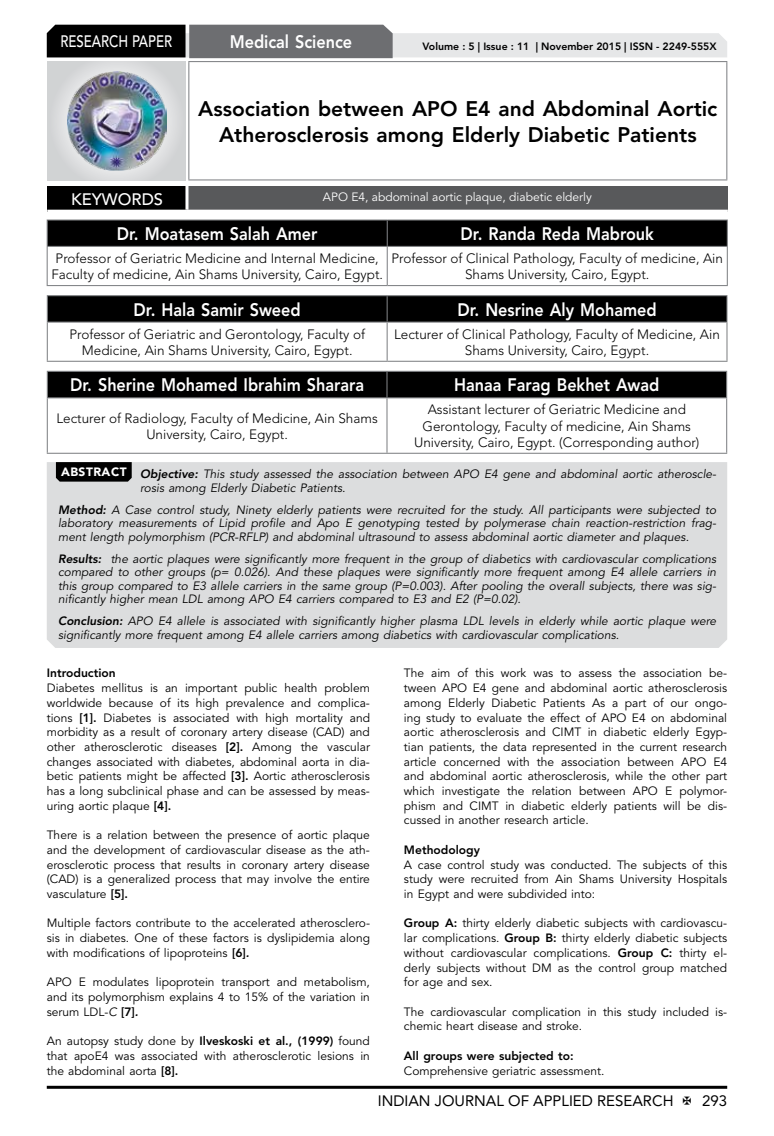
<style>
.page{position:relative;width:774px;height:1136px;background:#fff}
.page>*{position:absolute;margin:0;border:0;box-sizing:border-box;transform-origin:0 0}
.t1{font:800 21px/26.2px "Avenir LT Std";color:#000;text-align:center}
.t2{font:800 18px "Avenir LT Std";color:#fff;scale:.9 1}
.t3{font:500 16.5px "Avenir LT Std";color:#fff;scale:.8 1}
.t4{font:500 16.5px "Avenir LT Std";color:#fff}
.t5{font:15px "Avenir LT Std";color:#000}
.t6{font:300 13.5px/16.2px "Avenir LT Std";color:#000;text-align:center}
.t7{font:12px/14.7px "Avenir LT Std";color:#000;text-align:justify}
.t8{font:italic 12px/13.5px "Avenir LT Std";color:#000}
.t9{font:800 12px "Avenir LT Std";color:#000}
.t10{font:12px "Avenir LT Std";color:#fff}
.t11{font:800 10.5px "Avenir LT Std";color:#000}
.s1{font-weight:800}
.s2{font-weight:800;font-style:italic}
.s3{font-style:italic}
</style>
<div class="page">
<hr style="left:47px;top:1085px;width:680px;height:3px;background:#000">
<div style="left:48px;top:62px;width:137px;height:118px;background:linear-gradient(to right,#d9dadb,#d9dadb)"></div>
<img style="left:68px;top:71px;width:99px;height:100px">
<svg style="left:47px;top:25px;width:680px;height:33px;background:#979899"></svg>
<hr style="left:188px;top:61px;width:539px;height:1px;background:#808285">
<hr style="left:188px;top:62px;width:1px;height:117px;background:#808285">
<hr style="left:726px;top:62px;width:1px;height:117px;background:#808285">
<hr style="left:188px;top:179px;width:539px;height:1px;background:#808285">
<hr style="left:47px;top:219px;width:340px;height:1px;background:#808285">
<hr style="left:387px;top:219px;width:341px;height:1px;background:#808285">
<svg style="left:47px;top:220px;width:681px;height:26px;background:#030304"></svg>
<hr style="left:47px;top:246px;width:340px;height:1px;background:#808285">
<hr style="left:47px;top:247px;width:1px;height:38px;background:#808285">
<hr style="left:387px;top:246px;width:341px;height:1px;background:#808285">
<hr style="left:387px;top:247px;width:1px;height:38px;background:#808285">
<hr style="left:727px;top:247px;width:1px;height:38px;background:#808285">
<hr style="left:47px;top:285px;width:340px;height:1px;background:#808285">
<hr style="left:387px;top:285px;width:341px;height:1px;background:#808285">
<hr style="left:47px;top:295px;width:340px;height:1px;background:#808285">
<hr style="left:387px;top:295px;width:340px;height:1px;background:#808285">
<div style="left:47px;top:296px;width:680px;height:25px;background:#000"></div>
<hr style="left:47px;top:321px;width:340px;height:1px;background:#808285">
<hr style="left:47px;top:322px;width:1px;height:39px;background:#808285">
<hr style="left:387px;top:321px;width:340px;height:1px;background:#808285">
<hr style="left:387px;top:322px;width:1px;height:39px;background:#808285">
<hr style="left:726px;top:322px;width:1px;height:39px;background:#808285">
<hr style="left:47px;top:361px;width:340px;height:1px;background:#808285">
<hr style="left:387px;top:361px;width:340px;height:1px;background:#808285">
<div style="left:47px;top:371px;width:680px;height:26px;background:#000"></div>
<hr style="left:47px;top:397px;width:340px;height:1px;background:#808285">
<hr style="left:47px;top:398px;width:1px;height:54px;background:#808285">
<hr style="left:387px;top:397px;width:340px;height:1px;background:#808285">
<hr style="left:386px;top:398px;width:1px;height:54px;background:#808285">
<hr style="left:726px;top:398px;width:1px;height:54px;background:#808285">
<hr style="left:47px;top:452px;width:340px;height:2px;background:#808285">
<hr style="left:387px;top:452px;width:340px;height:2px;background:#808285">
<div style="left:47px;top:186px;width:140px;height:25px;background:#000"></div>
<div style="left:187px;top:186px;width:541px;height:25px;background:#58595b"></div>
<hr style="left:185px;top:186px;width:3px;height:24px;background:#fff">
<hr style="left:47px;top:210px;width:140px;height:3px;background:#fff">
<hr style="left:187px;top:210px;width:541px;height:3px;background:#fff">
<div style="left:47px;top:462px;width:680px;height:186px;background:#dcddde"></div>
<svg style="left:56px;top:462px;width:76px;height:19px"></svg>
<h3 class="t3" style="left:60px;top:32px;width:139px">RESEARCH PAPER</h3>
<h2 class="t2" style="left:230px;top:31px;width:138px">Medical Science</h2>
<p class="t11" style="left:422px;top:41px;width:296px">Volume : 5 | Issue : 11 | November 2015 | ISSN - 2249-555X</p>
<h1 class="t1" style="left:198px;top:95px;width:521px">Association between APO E4 and Abdominal Aortic<br>Atherosclerosis among Elderly Diabetic Patients</h1>
<h3 class="t4" style="left:71px;top:189px;width:94px">KEYWORDS</h3>
<p class="t10" style="left:323px;top:190px;width:270px">APO E4, abdominal aortic plaque, diabetic elderly</p>
<h2 class="t2" style="left:117px;top:223px;width:224px">Dr. Moatasem Salah Amer</h2>
<h2 class="t2" style="left:461px;top:223px;width:216px">Dr. Randa Reda Mabrouk</h2>
<p class="t6" style="left:51px;top:250px;width:333px">Professor of Geriatric Medicine and Internal Medicine,<br>Faculty of medicine, Ain Shams University, Cairo, Egypt.</p>
<p class="t6" style="left:391px;top:250px;width:333px">Professor of Clinical Pathology, Faculty of medicine, Ain<br>Shams University, Cairo, Egypt.</p>
<h2 class="t2" style="left:134px;top:299px;width:187px">Dr. Hala Samir Sweed</h2>
<h2 class="t2" style="left:457px;top:299px;width:223px">Dr. Nesrine Aly Mohamed</h2>
<p class="t6" style="left:69px;top:326px;width:297px">Professor of Geriatric and Gerontology, Faculty of<br>Medicine, Ain Shams University, Cairo, Egypt.</p>
<p class="t6" style="left:394px;top:326px;width:327px">Lecturer of Clinical Pathology, Faculty of Medicine, Ain<br>Shams University, Cairo, Egypt.</p>
<h2 class="t2" style="left:70px;top:374px;width:328px">Dr. Sherine Mohamed Ibrahim Sharara</h2>
<h2 class="t2" style="left:454px;top:374px;width:229px">Hanaa Farag Bekhet Awad</h2>
<p class="t6" style="left:57px;top:410px;width:323px">Lecturer of Radiology, Faculty of Medicine, Ain Shams<br>University, Cairo, Egypt.</p>
<p class="t6" style="left:414px;top:402px;width:287px">Assistant lecturer of Geriatric Medicine and<br>Gerontology, Faculty of medicine, Ain Shams<br>University, Cairo, Egypt. (Corresponding author)</p>
<p class="t8" style="left:140px;top:468px;width:577px;text-indent:-79px"><sup>ABSTRACT</sup> <span class="s1">Objective:</span> This study assessed the association between APO E4 gene and abdominal aortic atheroscle&shy;rosis among Elderly Diabetic Patients.</p>
<p class="t8" style="left:58px;top:503px;width:660px;text-align:justify"><span class="s1">Method:</span> A Case control study, Ninety elderly patients were recruited for the study. All participants were subjected to laboratory measurements of Lipid profile and Apo E genotyping tested by polymerase chain reaction-restriction frag&shy;ment length polymorphism (PCR-RFLP) and abdominal ultrasound to assess abdominal aortic diameter and plaques.</p>
<p class="t8" style="left:58px;top:552px;width:660px;text-align:justify"><span class="s1">Results:</span> the aortic plaques were significantly more frequent in the group of diabetics with cardiovascular complications compared to other groups (p= 0.026). And these plaques were significantly more frequent among E4 allele carriers in this group compared to E3 allele carriers in the same group (P=0.003). After pooling the overall subjects, there was sig&shy;nificantly higher mean LDL among APO E4 carriers compared to E3 and E2 (P=0.02).</p>
<p class="t8" style="left:58px;top:615px;width:660px"><span class="s1">Conclusion:</span> APO E4 allele is associated with significantly higher plasma LDL levels in elderly while aortic plaque were significantly more frequent among E4 allele carriers among diabetics with cardiovascular complications.</p>
<p class="t9" style="left:47px;top:666px;width:70px">Introduction</p>
<p class="t7" style="left:47px;top:681px;width:325px">Diabetes mellitus is an important public health problem worldwide because of its high prevalence and complica&shy;tions <span class="s1">[1].</span> Diabetes is associated with high mortality and morbidity as a result of coronary artery disease (CAD) and other atherosclerotic diseases <span class="s1">[2].</span> Among the vascular changes associated with diabetes, abdominal aorta in dia&shy;betic patients might be affected <span class="s1">[3].</span> Aortic atherosclerosis has a long subclinical phase and can be assessed by meas&shy;uring aortic plaque <span class="s1">[4].</span></p>
<p class="t7" style="left:47px;top:828px;width:325px">There is a relation between the presence of aortic plaque and the development of cardiovascular disease as the ath&shy;erosclerotic process that results in coronary artery disease (CAD) is a generalized process that may involve the entire vasculature <span class="s1">[5].</span></p>
<p class="t7" style="left:47px;top:916px;width:325px">Multiple factors contribute to the accelerated atherosclero&shy;sis in diabetes. One of these factors is dyslipidemia along with modifications of lipoproteins <span class="s1">[6]</span><span class="s2">.</span></p>
<p class="t7" style="left:47px;top:975px;width:325px">APO E modulates lipoprotein transport and metabolism, and its polymorphism explains 4 to 15% of the variation in serum LDL-<span class="s3">C</span> <span class="s1">[7]</span><span class="s2">.</span></p>
<p class="t7" style="left:47px;top:1033px;width:325px">An autopsy study done by <span class="s1">Ilveskoski et al., (1999)</span> found that apoE4 was associated with atherosclerotic lesions in the abdominal aorta <span class="s1">[8].</span></p>
<p class="t7" style="left:404px;top:666px;width:325px">The aim of this work was to assess the association be&shy;tween APO E4 gene and abdominal aortic atherosclerosis among Elderly Diabetic Patients As a part of our ongo&shy;ing study to evaluate the effect of APO E4 on abdominal aortic atherosclerosis and CIMT in diabetic elderly Egyp&shy;tian patients, the data represented in the current research article concerned with the association between APO E4 and abdominal aortic atherosclerosis, while the other part which investigate the relation between APO E polymor&shy;phism and CIMT in diabetic elderly patients will be dis&shy;cussed in another research article.</p>
<p class="t9" style="left:404px;top:842px;width:77px">Methodology</p>
<p class="t7" style="left:404px;top:857px;width:325px">A case control study was conducted. The subjects of this study were recruited from Ain Shams University Hospitals in Egypt and were subdivided into:</p>
<p class="t7" style="left:404px;top:916px;width:325px"><span class="s1">Group A:</span> thirty elderly diabetic subjects with cardiovascu&shy;lar complications. <span class="s1">Group B:</span> thirty elderly diabetic subjects without cardiovascular complications. <span class="s1">Group C:</span> thirty el&shy;derly subjects without DM as the control group matched for age and sex.</p>
<p class="t7" style="left:404px;top:1004px;width:325px">The cardiovascular complication in this study included is&shy;chemic heart disease and stroke.</p>
<p class="t9" style="left:404px;top:1048px;width:171px">All groups were subjected to:</p>
<p class="t7" style="left:404px;top:1063px;width:202px">Comprehensive geriatric assessment.</p>
<p class="t5" style="left:378px;top:1091px;width:297px">INDIAN JOURNAL OF APPLIED RESEARCH</p>
<p class="t5" style="left:702px;top:1091px;width:27px">293</p>
</div>
